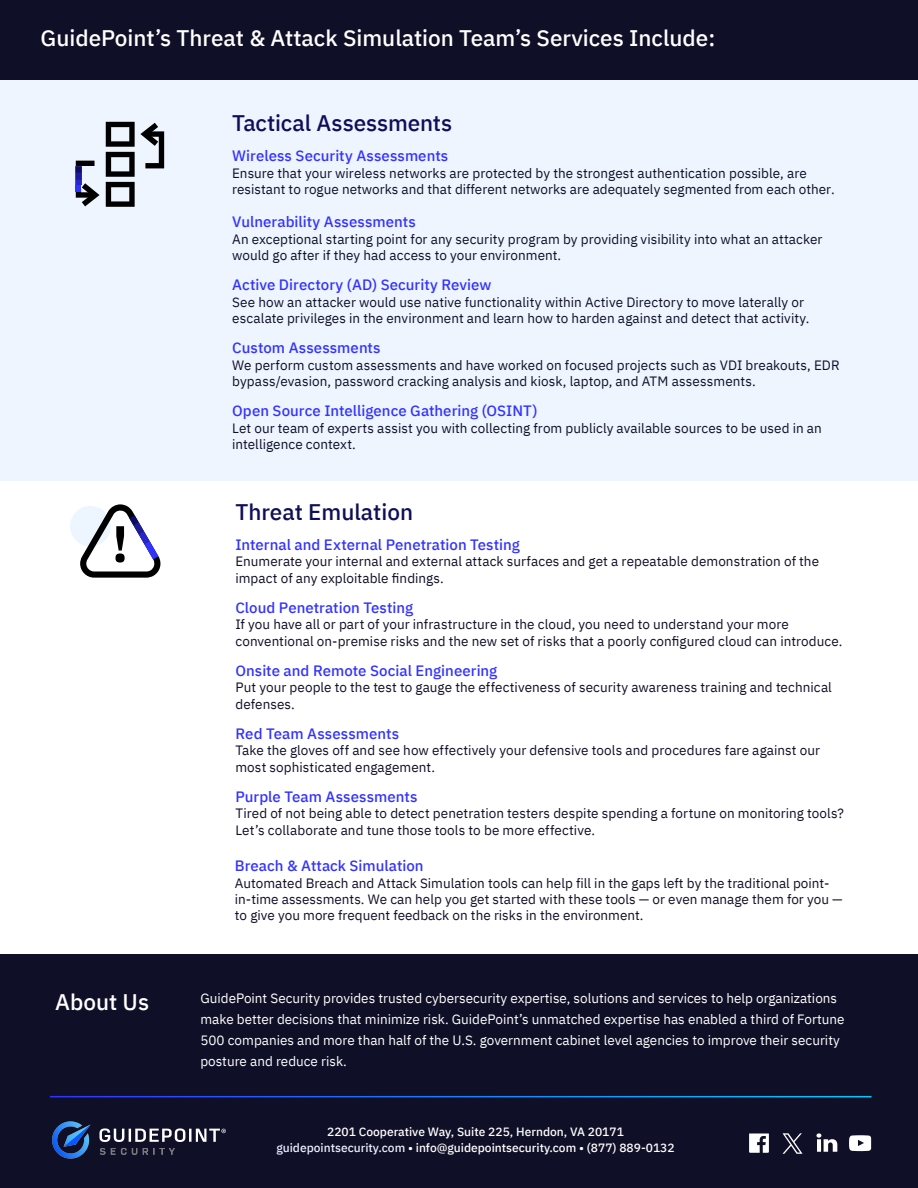
<style>
.page{position:relative;width:918px;height:1188px;background:#fff}
.page>*{position:absolute;margin:0;border:0;box-sizing:border-box;transform-origin:0 0}
.t1{font:500 22.5px "IBM Plex Sans";color:#fff}
.lighBlueBulleted{font:500 22.5px "IBM Plex Sans";color:#0f0f59}
.lighBlueBulleted-2{font:500 15px "IBM Plex Sans";color:#33f}
.lighBlueBulleted-3{font:13.5px/16.5px "IBM Plex Sans";letter-spacing:.005em;color:#0f0f27}
.Large_Body_Copy_Whit{font:13.5px/21px "IBM Plex Sans";color:#fff}
.t2{font:500 12px "IBM Plex Sans";color:#fff}
.s1{color:#eef}
</style>
<div class="page">
<div style="left:0;top:80px;width:918px;height:400px;background:#eef5ff"></div>
<div style="left:0;top:0;width:918px;height:80px;background:#0f0f27"></div>
<div style="left:0;top:955px;width:918px;height:233px;background:#0f0f27"></div>
<hr style="left:50px;top:1096px;width:822px;height:1px;background:#fff">
<svg style="left:749px;top:1133px;width:20px;height:20px"></svg>
<svg style="left:816px;top:1133px;width:21px;height:19px"></svg>
<svg style="left:849px;top:1135px;width:22px;height:16px"></svg>
<img style="left:52px;top:1121px;width:173px;height:38px">
<svg style="left:106px;top:122px;width:58px;height:85px"></svg>
<svg style="left:76px;top:161px;width:24px;height:45px"></svg>
<div style="left:70px;top:506px;width:41px;height:41px;background:#edf5ff;border-radius:20px"></div>
<svg style="left:80px;top:504px;width:81px;height:74px"></svg>
<img style="left:783px;top:1134px;width:19px;height:19px">
<p class="t1" style="left:40px;top:21px;width:676px">GuidePoint’s Threat &amp; Attack Simulation Team’s Services Include:</p>
<h3 class="lighBlueBulleted" style="left:232px;top:106px;width:222px">Tactical Assessments</h3>
<h3 class="lighBlueBulleted-2" style="left:232px;top:144px;width:218px">Wireless Security Assessments</h3>
<h3 class="lighBlueBulleted-3" style="left:232px;top:164px;width:604px">Ensure that your wireless networks are protected by the strongest authentication possible, are resistant to rogue networks and that different networks are adequately segmented from each other.</h3>
<p class="lighBlueBulleted-2" style="left:232px;top:210px;width:185px">Vulnerability Assessments</p>
<p class="lighBlueBulleted-3" style="left:232px;top:230px;width:592px">An exceptional starting point for any security program by providing visibility into what an attacker would go after if they had access to your environment.</p>
<p class="lighBlueBulleted-2" style="left:232px;top:273px;width:261px">Active Directory (AD) Security Review</p>
<p class="lighBlueBulleted-3" style="left:232px;top:293px;width:579px">See how an attacker would use native functionality within Active Directory to move laterally or escalate privileges in the environment and learn how to harden against and detect that activity.</p>
<p class="lighBlueBulleted-2" style="left:232px;top:336px;width:150px">Custom Assessments</p>
<p class="lighBlueBulleted-3" style="left:232px;top:356px;width:609px">We perform custom assessments and have worked on focused projects such as VDI breakouts, EDR bypass/evasion, password cracking analysis and kiosk, laptop, and ATM assessments.</p>
<p class="lighBlueBulleted-2" style="left:232px;top:399px;width:307px">Open Source Intelligence Gathering (OSINT)</p>
<p class="lighBlueBulleted-3" style="left:232px;top:419px;width:591px">Let our team of experts assist you with collecting from publicly available sources to be used in an intelligence context.</p>
<p class="t1" style="left:55px;top:985px;width:96px">About Us</p>
<p class="lighBlueBulleted" style="left:235px;top:494px;width:179px">Threat Emulation</p>
<p class="lighBlueBulleted-2" style="left:235px;top:533px;width:286px">Internal and External Penetration Testing</p>
<p class="lighBlueBulleted-3" style="left:235px;top:552px;width:585px">Enumerate your internal and external attack surfaces and get a repeatable demonstration of the impact of any exploitable findings.</p>
<p class="lighBlueBulleted-2" style="left:235px;top:596px;width:179px">Cloud Penetration Testing</p>
<p class="lighBlueBulleted-3" style="left:235px;top:615px;width:609px">If you have all or part of your infrastructure in the cloud, you need to understand your more conventional on-premise risks and the new set of risks that a poorly configured cloud can introduce.</p>
<p class="lighBlueBulleted-2" style="left:235px;top:659px;width:263px">Onsite and Remote Social Engineering</p>
<p class="lighBlueBulleted-3" style="left:235px;top:678px;width:598px">Put your people to the test to gauge the effectiveness of security awareness training and technical defenses.</p>
<p class="lighBlueBulleted-2" style="left:235px;top:722px;width:165px">Red Team Assessments</p>
<p class="lighBlueBulleted-3" style="left:235px;top:741px;width:586px">Take the gloves off and see how effectively your defensive tools and procedures fare against our most sophisticated engagement.</p>
<p class="lighBlueBulleted-2" style="left:235px;top:785px;width:184px">Purple Team Assessments</p>
<p class="lighBlueBulleted-3" style="left:235px;top:804px;width:610px">Tired of not being able to detect penetration testers despite spending a fortune on monitoring tools?<br>Let’s collaborate and tune those tools to be more effective.</p>
<p class="lighBlueBulleted-2" style="left:235px;top:854px;width:190px">Breach &amp; Attack Simulation</p>
<p class="lighBlueBulleted-3" style="left:235px;top:874px;width:609px">Automated Breach and Attack Simulation tools can help fill in the gaps left by the traditional point&shy;in-time assessments. We can help you get started with these tools — or even manage them for you — to give you more frequent feedback on the risks in the environment.</p>
<p class="Large_Body_Copy_Whit" style="left:200px;top:987px;width:646px">GuidePoint Security provides trusted cybersecurity expertise, solutions and services to help organizations make better decisions that minimize risk. GuidePoint’s unmatched expertise has enabled a third of Fortune 500 companies and more than half of the U.S. government cabinet level agencies to improve their security posture and reduce risk.</p>
<p class="t2" style="left:327px;top:1122px;width:298px">2201 Cooperative Way, Suite 225, Herndon, VA 20171</p>
<p class="t2" style="left:276px;top:1139px;width:400px"><span class="s1">guidepointsecurity.com</span> • info@guidepointsecurity.com • (877) 889-0132</p>
</div>
